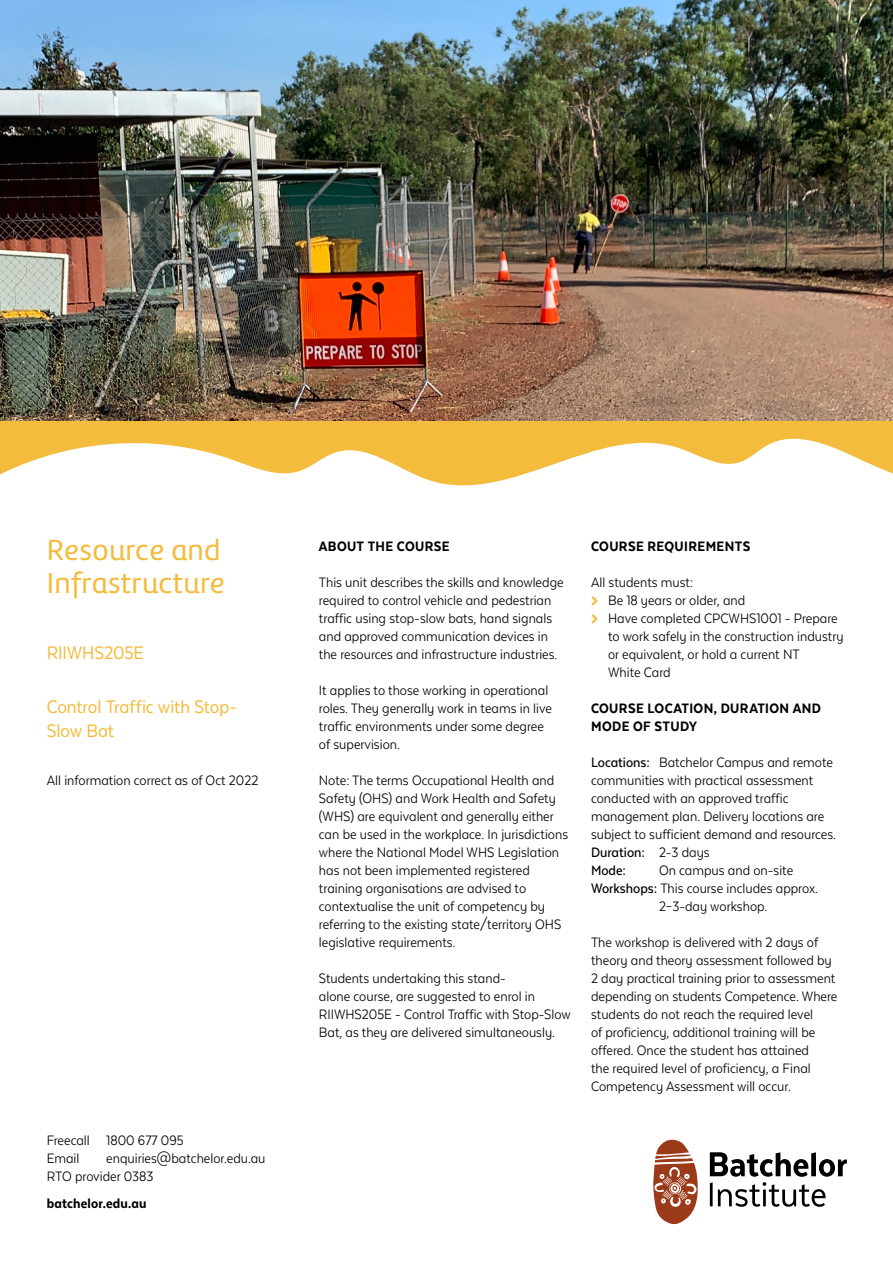
<style>
.page{position:relative;width:893px;height:1263px;background:#fff}
.page>*{position:absolute;margin:0;border:0;box-sizing:border-box;transform-origin:0 0}
.t1{font:30px/33px "Amelia Rounded UP Regular";letter-spacing:.01em;color:#f4bc3d}
.t2{font:21px/24px "Texta Narrow Alt";letter-spacing:-.005em;color:#f4bc3d}
.t3{font:15.75px/18px "Texta Narrow Alt";color:#000}
.t4{font:800 15.75px/18px "Texta Narrow Alt";letter-spacing:.025em;color:#000}
.s1{font-weight:500}
</style>
<div class="page">
<svg style="left:0;top:421px;width:893px;height:65px;fill:#f4bc3d"></svg>
<img style="left:0;top:0;width:893px;height:420px">
<svg style="left:653px;top:1140px;width:45px;height:84px"></svg>
<svg style="left:710px;top:1152px;width:137px;height:55px"></svg>
<h1 class="t1" style="left:47px;top:533px;width:180px">Resource and<br>Infrastructure</h1>
<h2 class="t2" style="left:47px;top:640px;width:99px">RIIWHS205E</h2>
<h2 class="t2" style="left:47px;top:694px;width:192px">Control Traffic with Stop-<br>Slow Bat</h2>
<p class="t3" style="left:47px;top:771px;width:213px">All information correct as of Oct 2022</p>
<p class="t3" style="left:47px;top:1131px;width:138px">Freecall 1800 677 095<br>Email</p>
<p class="t3" style="left:47px;top:1149px;width:220px;text-indent:60px">enquiries@batchelor.edu.au<br>RTO provider 0383</p>
<p class="t4" style="left:47px;top:1194px;width:101px">batchelor.edu.au</p>
<p class="t4" style="left:319px;top:537px;width:132px">ABOUT THE COURSE</p>
<p class="t3" style="left:319px;top:573px;width:246px">This unit describes the skills and knowledge required to control vehicle and pedestrian traffic using stop-slow bats, hand signals and approved communication devices in the resources and infrastructure industries.</p>
<p class="t3" style="left:319px;top:681px;width:235px">It applies to those working in operational roles. They generally work in teams in live traffic environments under some degree of supervision.</p>
<p class="t3" style="left:319px;top:771px;width:251px">Note: The terms Occupational Health and Safety (OHS) and Work Health and Safety (WHS) are equivalent and generally either can be used in the workplace. In jurisdictions where the National Model WHS Legislation has not been implemented registered training organisations are advised to contextualise the unit of competency by referring to the existing state/territory OHS legislative requirements.</p>
<p class="t3" style="left:319px;top:969px;width:253px">Students undertaking this stand-<br>alone course, are suggested to enrol in RIIWHS205E - Control Traffic with Stop-Slow Bat, as they are delivered simultaneously.</p>
<p class="t4" style="left:591px;top:537px;width:161px">COURSE REQUIREMENTS</p>
<p class="t3" style="left:608px;top:573px;width:237px;text-indent:-17px">All students must:<br>Be 18 years or older, and<br>Have completed CPCWHS1001 - Prepare to work safely in the construction industry or equivalent, or hold a current NT<br>White Card</p>
<p class="t4" style="left:591px;top:699px;width:232px">COURSE LOCATION, DURATION AND<br>MODE OF STUDY</p>
<p class="t3" style="left:591px;top:753px;width:246px"><span class="s1">Locations:</span> Batchelor Campus and remote communities with practical assessment conducted with an approved traffic management plan. Delivery locations are subject to sufficient demand and resources.<br><span class="s1">Duration:</span> 2-3 days<br><span class="s1">Mode:</span></p>
<p class="t3" style="left:659px;top:861px;width:136px">On campus and on-site</p>
<p class="t3" style="left:591px;top:879px;width:228px"><span class="s1">Workshops:</span> This course includes approx.</p>
<p class="t3" style="left:659px;top:897px;width:110px">2–3-day workshop.</p>
<p class="t3" style="left:591px;top:933px;width:248px">The workshop is delivered with 2 days of theory and theory assessment followed by 2 day practical training prior to assessment depending on students Competence. Where students do not reach the required level<br>of proficiency, additional training will be offered. Once the student has attained<br>the required level of proficiency, a Final Competency Assessment will occur.</p>
</div>
